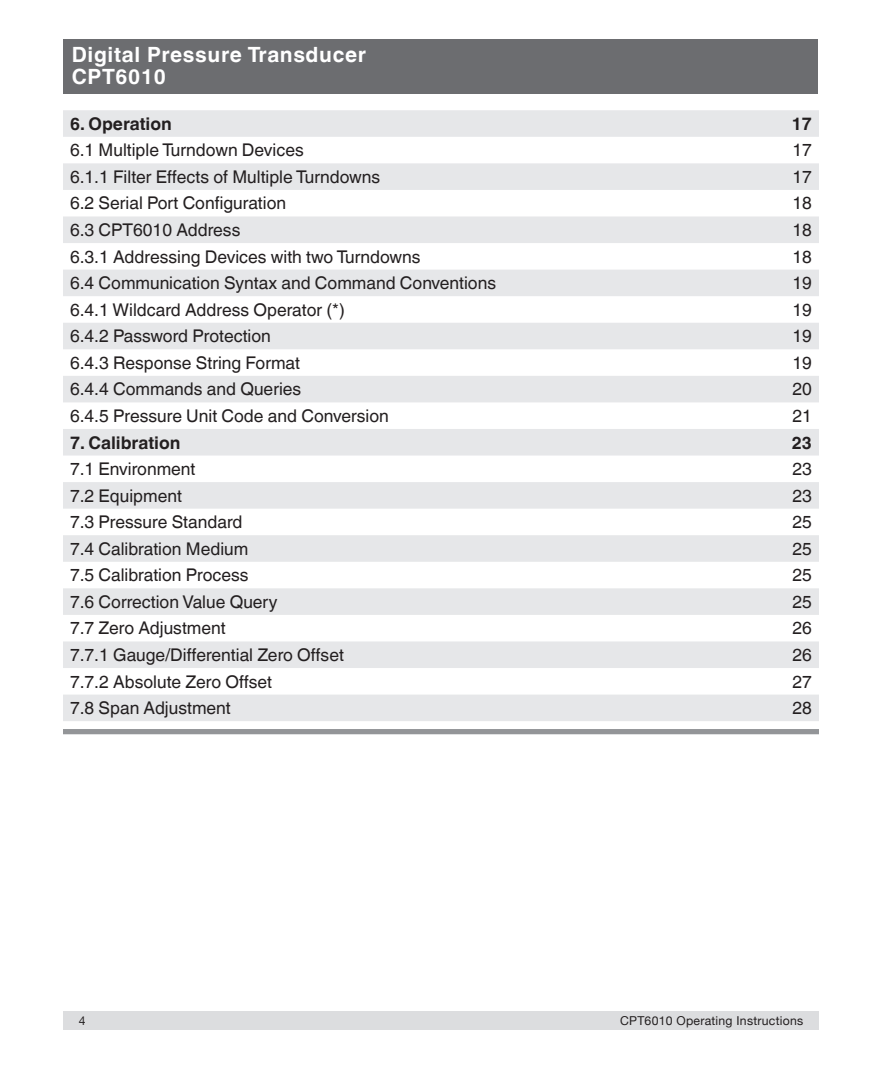
<style>
.page{position:relative;width:882px;height:1071px;background:#fff}
.page>*{position:absolute;margin:0;border:0;box-sizing:border-box;transform-origin:0 0}
.t1{font:700 21px/22.8px "Helvetica World";letter-spacing:.03em;color:#fff}
.t2{font:17.5px "Helvetica World";color:#231f20}
.t3{font:700 17.5px "Helvetica World";color:#231f20}
.t4{font:12.25px "Helvetica Neue";letter-spacing:.02em;color:#231f20}
</style>
<div class="page">
<div style="left:63px;top:1011px;width:756px;height:19px;background:#dcdddf"></div>
<div style="left:64px;top:39px;width:754px;height:55px;background:#6c6d70"></div>
<svg style="left:63px;top:110px;width:756px;height:611px;fill:#e6e7e9"></svg>
<div style="left:63px;top:729px;width:756px;height:5px;background:#939598"></div>
<p class="t1" style="left:72px;top:43px;width:296px">Digital Pressure Transducer<br>CPT6010</p>
<p class="t3" style="left:70px;top:114px;width:103px">6. Operation</p>
<p class="t3" style="left:792px;top:114px;width:22px">17</p>
<p class="t2" style="left:70px;top:140px;width:235px">6.1 Multiple Turndown Devices</p>
<p class="t2" style="left:793px;top:140px;width:21px">17</p>
<p class="t2" style="left:70px;top:167px;width:312px">6.1.1 Filter Effects of Multiple Turndowns</p>
<p class="t2" style="left:793px;top:167px;width:21px">17</p>
<p class="t2" style="left:70px;top:193px;width:218px">6.2 Serial Port Configuration</p>
<p class="t2" style="left:793px;top:193px;width:21px">18</p>
<p class="t2" style="left:70px;top:220px;width:172px">6.3 CPT6010 Address</p>
<p class="t2" style="left:793px;top:220px;width:21px">18</p>
<p class="t2" style="left:70px;top:246px;width:352px">6.3.1 Addressing Devices with two Turndowns</p>
<p class="t2" style="left:793px;top:246px;width:21px">18</p>
<p class="t2" style="left:70px;top:273px;width:428px">6.4 Communication Syntax and Command Conventions</p>
<p class="t2" style="left:793px;top:273px;width:21px">19</p>
<p class="t2" style="left:70px;top:299px;width:276px">6.4.1 Wildcard Address Operator (*)</p>
<p class="t2" style="left:793px;top:299px;width:21px">19</p>
<p class="t2" style="left:70px;top:326px;width:202px">6.4.2 Password Protection</p>
<p class="t2" style="left:793px;top:326px;width:21px">19</p>
<p class="t2" style="left:70px;top:353px;width:232px">6.4.3 Response String Format</p>
<p class="t2" style="left:793px;top:353px;width:21px">19</p>
<p class="t2" style="left:70px;top:379px;width:233px">6.4.4 Commands and Queries</p>
<p class="t2" style="left:793px;top:379px;width:21px">20</p>
<p class="t2" style="left:70px;top:406px;width:320px">6.4.5 Pressure Unit Code and Conversion</p>
<p class="t2" style="left:793px;top:406px;width:21px">21</p>
<p class="t3" style="left:70px;top:432px;width:112px">7. Calibration</p>
<p class="t3" style="left:792px;top:432px;width:22px">23</p>
<p class="t2" style="left:70px;top:459px;width:127px">7.1 Environment</p>
<p class="t2" style="left:793px;top:459px;width:21px">23</p>
<p class="t2" style="left:70px;top:485px;width:113px">7.2 Equipment</p>
<p class="t2" style="left:793px;top:485px;width:21px">23</p>
<p class="t2" style="left:70px;top:512px;width:174px">7.3 Pressure Standard</p>
<p class="t2" style="left:793px;top:512px;width:21px">25</p>
<p class="t2" style="left:70px;top:539px;width:180px">7.4 Calibration Medium</p>
<p class="t2" style="left:793px;top:539px;width:21px">25</p>
<p class="t2" style="left:70px;top:565px;width:180px">7.5 Calibration Process</p>
<p class="t2" style="left:793px;top:565px;width:21px">25</p>
<p class="t2" style="left:70px;top:592px;width:209px">7.6 Correction Value Query</p>
<p class="t2" style="left:793px;top:592px;width:21px">25</p>
<p class="t2" style="left:70px;top:618px;width:157px">7.7 Zero Adjustment</p>
<p class="t2" style="left:793px;top:618px;width:21px">26</p>
<p class="t2" style="left:70px;top:645px;width:275px">7.7.1 Gauge/Differential Zero Offset</p>
<p class="t2" style="left:793px;top:645px;width:21px">26</p>
<p class="t2" style="left:70px;top:671px;width:204px">7.7.2 Absolute Zero Offset</p>
<p class="t2" style="left:793px;top:671px;width:21px">27</p>
<p class="t2" style="left:70px;top:698px;width:162px">7.8 Span Adjustment</p>
<p class="t2" style="left:793px;top:698px;width:21px">28</p>
<p class="t4" style="left:79px;top:1012px;width:8px">4</p>
<p class="t4" style="left:620px;top:1012px;width:185px">CPT6010 Operating Instructions</p>
</div>
